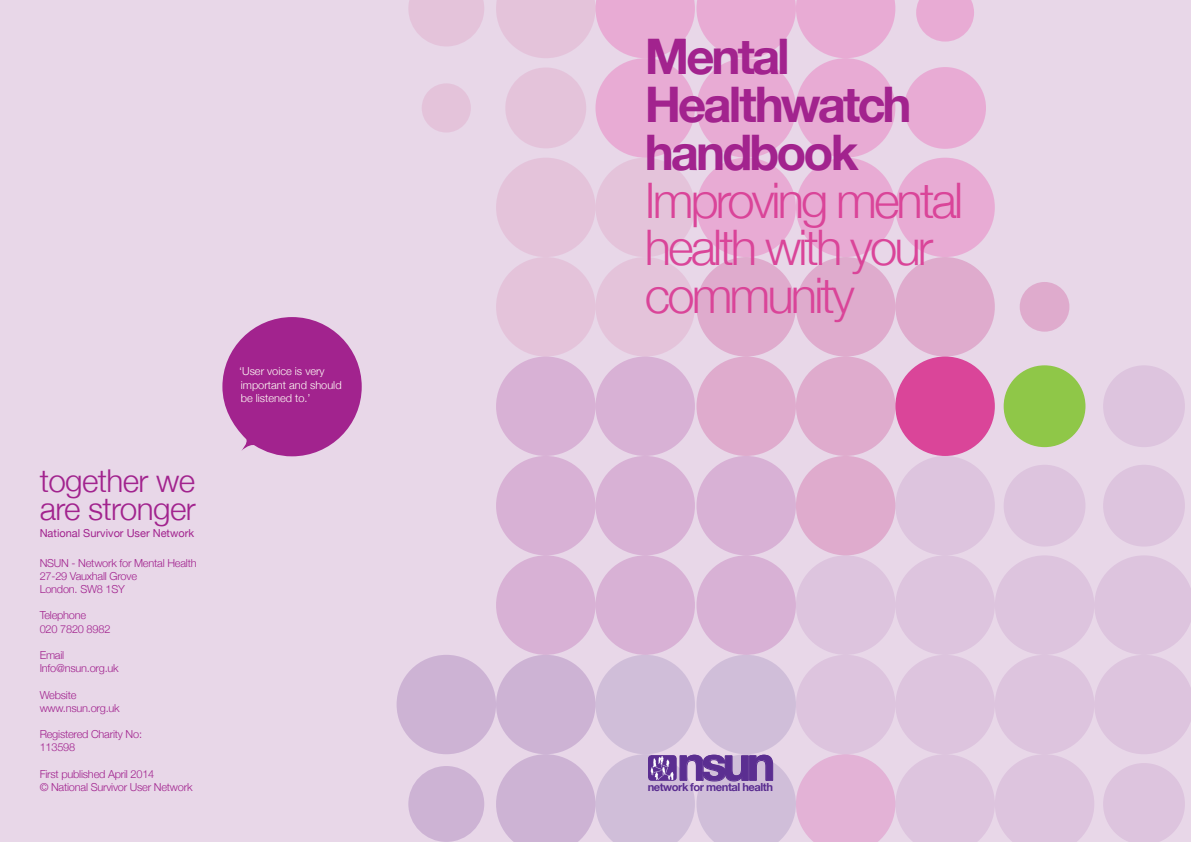
<style>
.page{position:relative;width:1191px;height:842px;background:#fff}
.page>*{position:absolute;margin:0;border:0;box-sizing:border-box;transform-origin:0 0}
.t1{font:300 49px/47.8px "Helvetica Neue";letter-spacing:-.06em;color:#da4599}
.t2{font:700 49px/47.8px "Helvetica Neue";letter-spacing:-.06em;color:#a2238e}
.t3{font:700 47.5px "Helvetica Neue";color:#5b2e91}
.t4{font:300 31.5px/28px "Helvetica Neue";letter-spacing:-.02em;color:#a2238e}
.t5{font:700 11.1px "Helvetica Neue";letter-spacing:-.04em;color:#5b2e91}
.t6{font:300 11px/13.2px "Helvetica Neue";letter-spacing:-.02em;color:#a2238e}
.t7{font:300 11px/13.2px "Helvetica Neue";color:#fffef6}
.t8{font:11px "Helvetica Neue";color:#a2238e}
</style>
<div class="page">
<div style="left:0;top:1px;width:1190px;height:841px;background:#e8d7e8"></div>
<div style="left:396px;top:655px;width:100px;height:99px;background:#cdb3d4;border-radius:50%"></div>
<div style="left:496px;top:356px;width:99px;height:100px;background:#d8b1d5;border-radius:50%"></div>
<div style="left:496px;top:456px;width:99px;height:99px;background:#d8b1d5;border-radius:50%"></div>
<div style="left:496px;top:158px;width:99px;height:99px;background:#e4c3da;border-radius:50%"></div>
<div style="left:496px;top:257px;width:99px;height:99px;background:#e4c3da;border-radius:50%"></div>
<div style="left:422px;top:83px;width:49px;height:50px;background:#e4c3da;border-radius:50%"></div>
<svg style="left:408px;top:1px;width:76px;height:45px"></svg>
<div style="left:505px;top:67px;width:81px;height:81px;background:#e4c3da;border-radius:50%"></div>
<div style="left:408px;top:766px;width:76px;height:76px;background:#cdb3d4;border-radius:50%"></div>
<div style="left:904px;top:67px;width:82px;height:82px;background:#e8abd4;border-radius:50%"></div>
<div style="left:595px;top:58px;width:100px;height:100px;background:#e8abd4;border-radius:50%"></div>
<div style="left:696px;top:58px;width:100px;height:100px;background:#e8abd4;border-radius:50%"></div>
<div style="left:696px;top:158px;width:100px;height:99px;background:#e8abd4;border-radius:50%"></div>
<div style="left:595px;top:158px;width:100px;height:99px;background:#e4c3da;border-radius:50%"></div>
<svg style="left:496px;top:1px;width:399px;height:57px"></svg>
<div style="left:796px;top:58px;width:99px;height:100px;background:#e8abd4;border-radius:50%"></div>
<div style="left:796px;top:158px;width:99px;height:99px;background:#e8abd4;border-radius:50%"></div>
<div style="left:895px;top:158px;width:99px;height:99px;background:#e8abd4;border-radius:50%"></div>
<svg style="left:916px;top:1px;width:58px;height:41px"></svg>
<div style="left:696px;top:456px;width:100px;height:99px;background:#d8b1d5;border-radius:50%"></div>
<div style="left:595px;top:356px;width:100px;height:100px;background:#d8b1d5;border-radius:50%"></div>
<div style="left:595px;top:456px;width:100px;height:99px;background:#d8b1d5;border-radius:50%"></div>
<div style="left:796px;top:356px;width:99px;height:100px;background:#dfabcd;border-radius:50%"></div>
<div style="left:1019px;top:282px;width:50px;height:50px;background:#dfabcd;border-radius:50%"></div>
<div style="left:1003px;top:365px;width:82px;height:82px;background:#8fc748;border-radius:50%"></div>
<div style="left:696px;top:356px;width:100px;height:100px;background:#dfabcd;border-radius:50%"></div>
<div style="left:796px;top:456px;width:99px;height:99px;background:#dfabcd;border-radius:50%"></div>
<div style="left:895px;top:356px;width:99px;height:100px;background:#da4599;border-radius:50%"></div>
<div style="left:696px;top:257px;width:100px;height:99px;background:#dfabcd;border-radius:50%"></div>
<div style="left:595px;top:257px;width:100px;height:99px;background:#e4c3da;border-radius:50%"></div>
<div style="left:895px;top:257px;width:99px;height:99px;background:#dfabcd;border-radius:50%"></div>
<div style="left:796px;top:257px;width:99px;height:99px;background:#dfabcd;border-radius:50%"></div>
<div style="left:1003px;top:465px;width:82px;height:82px;background:#ddc4de;border-radius:50%"></div>
<div style="left:1103px;top:465px;width:81px;height:82px;background:#ddc4de;border-radius:50%"></div>
<div style="left:1103px;top:365px;width:81px;height:82px;background:#ddc4de;border-radius:50%"></div>
<div style="left:895px;top:456px;width:99px;height:99px;background:#ddc4de;border-radius:50%"></div>
<svg style="left:496px;top:555px;width:694px;height:287px"></svg>
<svg style="left:222px;top:317px;width:140px;height:139px"></svg>
<h3 class="t4" style="left:40px;top:466px;width:157px">together we are stronger</h3>
<p class="t8" style="left:40px;top:527px;width:156px">National Survivor User Network</p>
<p class="t6" style="left:40px;top:556px;width:158px">NSUN - Network for Mental Health<br>27-29 Vauxhall Grove<br>London. SW8 1SY</p>
<p class="t6" style="left:40px;top:609px;width:72px">Telephone<br>020 7820 8982</p>
<p class="t6" style="left:40px;top:648px;width:81px">Email<br>Info@nsun.org.uk</p>
<p class="t6" style="left:40px;top:688px;width:82px">Website www.nsun.org.uk</p>
<p class="t6" style="left:40px;top:727px;width:104px">Registered Charity No:<br>113598</p>
<p class="t6" style="left:40px;top:767px;width:154px">First published April 2014<br>© National Survivor User Network</p>
<p class="t7" style="left:239px;top:365px;width:104px">‘User voice is very important and should be listened to.’</p>
<h1 class="t2" style="left:645px;top:32px;width:268px">Mental<br>Healthwatch handbook</h1>
<h1 class="t1" style="left:645px;top:175px;width:320px">Improving mental health with your community</h1>
<h2 class="t3" style="left:677px;top:734px;width:99px">nsun</h2>
<p class="t5" style="left:647px;top:780px;width:127px">network for mental health</p>
</div>
